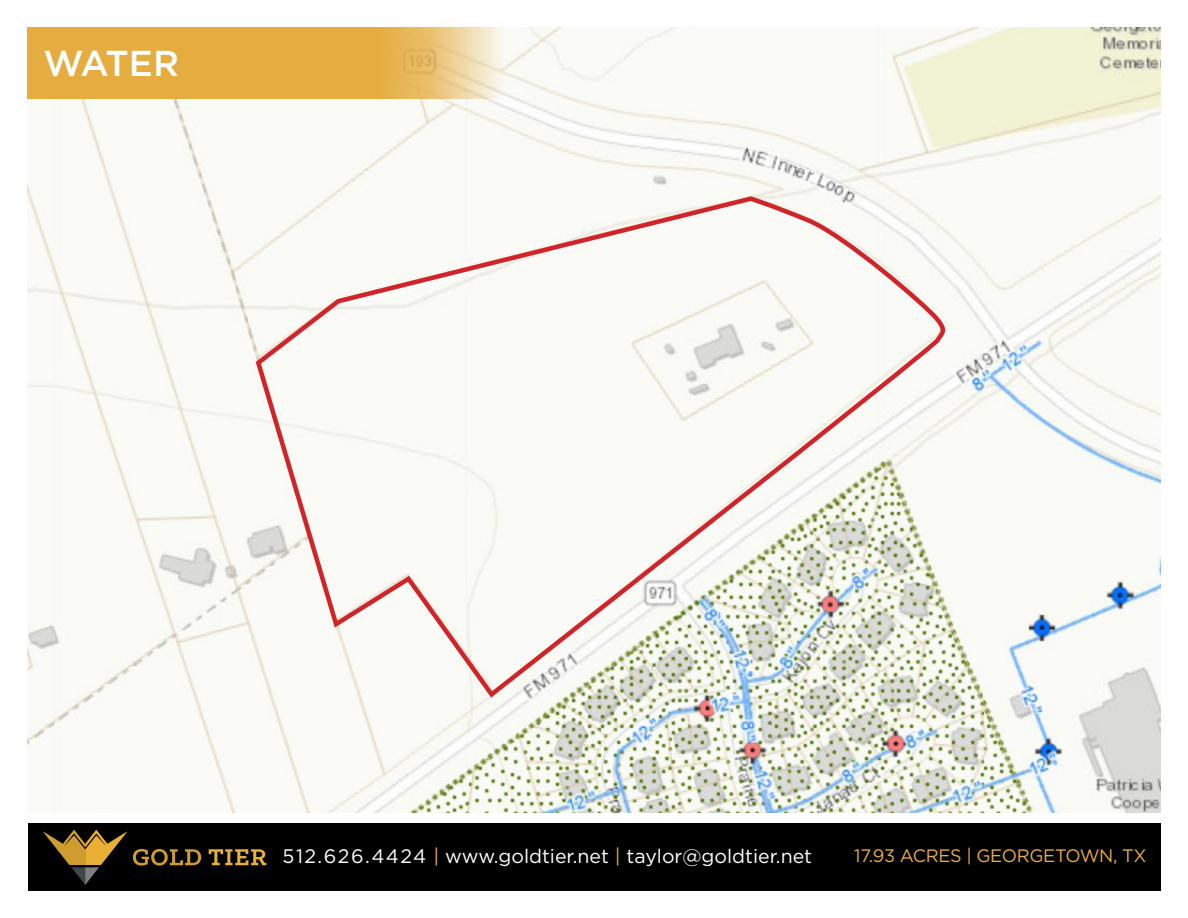
<style>
.page{position:relative;width:1188px;height:918px;background:#fff}
.page>*{position:absolute;margin:0;border:0;box-sizing:border-box;transform-origin:0 0}
.t1{font:500 36px "Gotham Pro";letter-spacing:-.045em;color:#fff}
.t2{font:19.5px "Gotham Pro";color:#fff}
.t3{font:18px "Gotham Pro";letter-spacing:-.02em;color:#eaae49}
.s1{color:#eaae49}
</style>
<div class="page">
<img style="left:27px;top:27px;width:1134px;height:786px">
<div style="left:28px;top:823px;width:1133px;height:68px;background:#000"></div>
<svg style="left:133px;top:849px;width:68px;height:17px"></svg>
<svg style="left:209px;top:849px;width:57px;height:16px"></svg>
<svg style="left:43px;top:829px;width:84px;height:56px"></svg>
<svg style="left:27px;top:27px;width:476px;height:71px;background:#e6b452"></svg>
<svg style="left:252px;top:199px;width:696px;height:509px"></svg>
<p class="t1" style="left:44px;top:42px;width:137px">WATER</p>
<p class="t2" style="left:283px;top:846px;width:531px">512.626.4424 <span class="s1">|</span> www.goldtier.net <span class="s1">|</span> taylor@goldtier.net</p>
<p class="t3" style="left:854px;top:846px;width:294px">17.93 ACRES | GEORGETOWN, TX</p>
</div>
